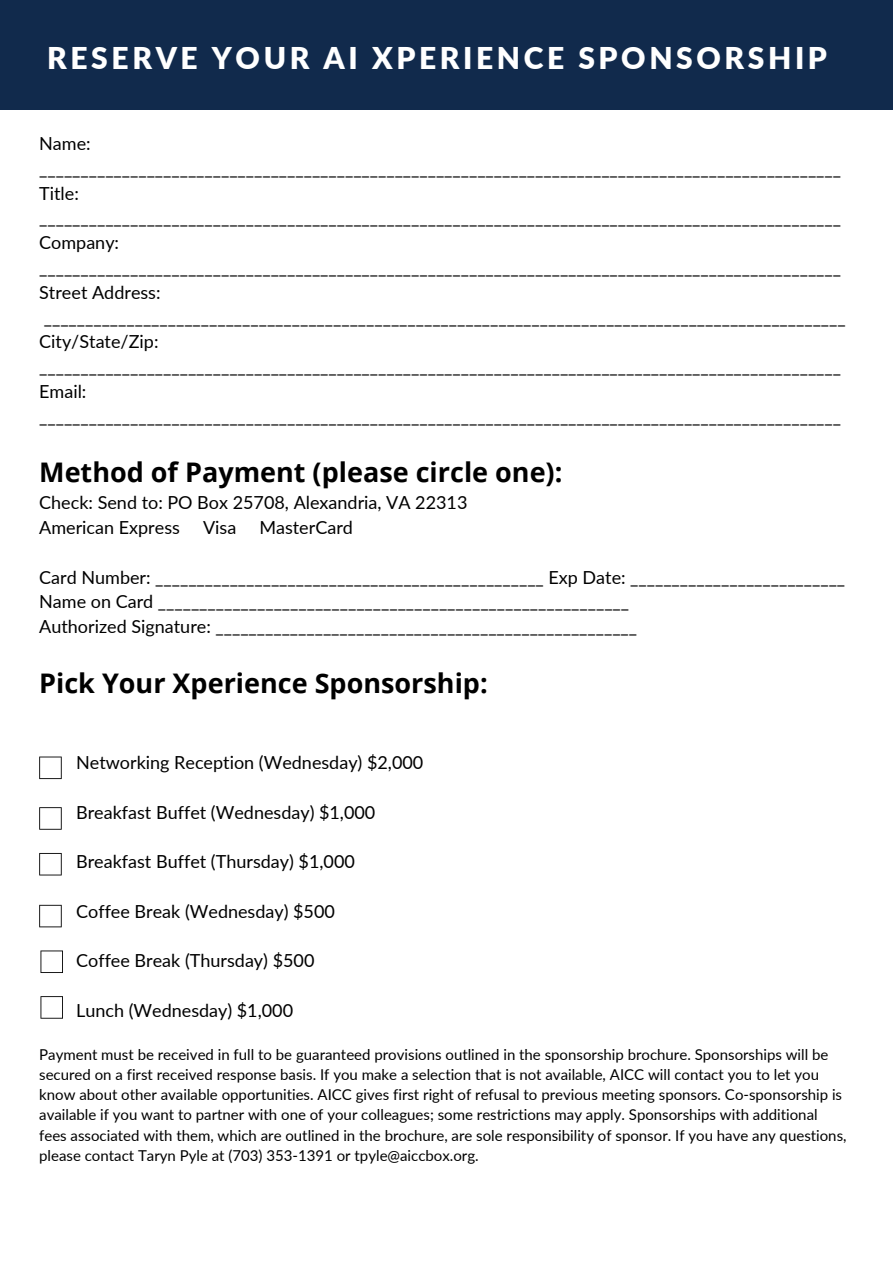
<style>
.page{position:relative;width:893px;height:1264px;background:#fff}
.page>*{position:absolute;margin:0;border:0;box-sizing:border-box;transform-origin:0 0}
.t1{font:900 30px "Lato";letter-spacing:.12em;color:#fff}
.t2{font:700 27px "Open Sans";color:#000}
.t3{font:18px/24.8px "Lato";color:#000}
.t4{font:15px/20.2px "Lato";color:#000}
</style>
<div class="page">
<div style="left:0;top:0;width:892px;height:109px;background:#112a4c"></div>
<svg style="left:39px;top:756px;width:23px;height:23px"></svg>
<svg style="left:39px;top:807px;width:23px;height:22px"></svg>
<svg style="left:39px;top:853px;width:23px;height:22px"></svg>
<svg style="left:39px;top:904px;width:23px;height:23px"></svg>
<svg style="left:40px;top:950px;width:23px;height:23px"></svg>
<svg style="left:40px;top:996px;width:23px;height:22px"></svg>
<p class="t1" style="left:47px;top:39px;width:781px">RESERVE YOUR AI XPERIENCE SPONSORSHIP</p>
<h1 class="t3" style="left:39px;top:131px;width:808px">Name: _________________________________________________________________________________________________ Title: _________________________________________________________________________________________________ Company: _________________________________________________________________________________________________ Street Address: _________________________________________________________________________________________________ City/State/Zip: _________________________________________________________________________________________________ Email: _________________________________________________________________________________________________</h1>
<h3 class="t2" style="left:39px;top:453px;width:524px">Method of Payment (please circle one):</h3>
<h3 class="t3" style="left:39px;top:490px;width:429px">Check: Send to: PO Box 25708, Alexandria, VA 22313<br>American Express</h3>
<h3 class="t3" style="left:203px;top:514px;width:35px">Visa</h3>
<h3 class="t3" style="left:259px;top:514px;width:95px">MasterCard</h3>
<h3 class="t3" style="left:39px;top:564px;width:807px">Card Number: _______________________________________________ Exp Date: __________________________<br>Name on Card _________________________________________________________<br>Authorized Signature: ___________________________________________________</h3>
<h3 class="t2" style="left:39px;top:664px;width:450px">Pick Your Xperience Sponsorship:</h3>
<h2 class="t3" style="left:76px;top:750px;width:349px">Networking Reception (Wednesday) $2,000</h2>
<h3 class="t3" style="left:76px;top:799px;width:301px">Breakfast Buffet (Wednesday) $1,000</h3>
<h3 class="t3" style="left:76px;top:849px;width:280px">Breakfast Buffet (Thursday) $1,000</h3>
<h3 class="t3" style="left:76px;top:898px;width:260px">Coffee Break (Wednesday) $500</h3>
<h3 class="t3" style="left:76px;top:948px;width:240px">Coffee Break (Thursday) $500</h3>
<h3 class="t3" style="left:76px;top:997px;width:218px">Lunch (Wednesday) $1,000</h3>
<h3 class="t4" style="left:39px;top:1043px;width:808px">Payment must be received in full to be guaranteed provisions outlined in the sponsorship brochure. Sponsorships will be secured on a first received response basis. If you make a selection that is not available, AICC will contact you to let you know about other available opportunities. AICC gives first right of refusal to previous meeting sponsors. Co-sponsorship is available if you want to partner with one of your colleagues; some restrictions may apply. Sponsorships with additional fees associated with them, which are outlined in the brochure, are sole responsibility of sponsor. If you have any questions, please contact Taryn Pyle at (703) 353-1391 or tpyle@aiccbox.org.</h3>
</div>
